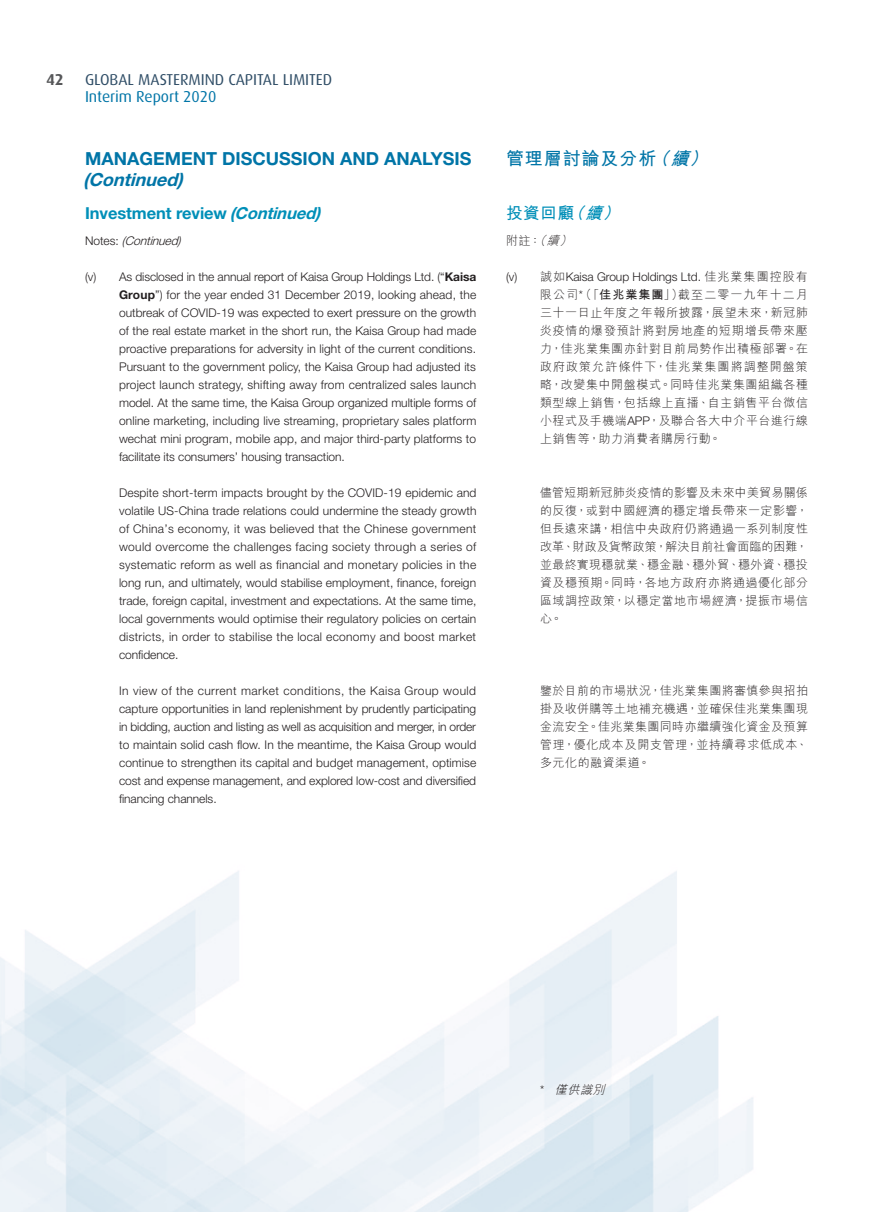
<style>
.page{position:relative;width:893px;height:1212px;background:#fff}
.page>*{position:absolute;margin:0;border:0;box-sizing:border-box;transform-origin:0 0}
.Heading_1{font:700 18px/21px "Helvetica Neue LT Std";color:#0075a7}
.C_Heading_1{font:700 18px "M Hei HK";letter-spacing:.05em;color:#0075a7}
.Heading_2{font:700 16.5px "Helvetica Neue LT Std";letter-spacing:-.005em;color:#008fb8}
.C_Heading_2{font:700 16.5px "M Hei HK";color:#008fb8}
.t1{font:15.75px "Dax";letter-spacing:-.005em;color:#304e67}
.t2{font:15.75px "Dax";letter-spacing:-.005em;color:#0075a7}
.t3{font:700 15.75px "Dax";color:#57585a}
.Notes{font:300 12px/18px "Helvetica Neue LT Std";letter-spacing:-.005em;color:#231f20;text-align:justify}
.C_Notes{font:300 12px/18px "M Hei HK";letter-spacing:.05em;color:#231f20;text-align:justify}
.Notes-2{font:italic 300 12px "Helvetica Neue LT Std";color:#231f20}
.t4{font:italic 300 12px "M Hei HK";color:#231f20}
.s1{font-style:italic}
.s2{font-style:normal}
.s3{font-weight:700}
.s4{font-family:"Helvetica Neue LT Std"}
.s5{font-family:"Helvetica Neue LT Std";font-style:normal}
</style>
<div class="page">
<h3 class="t3" style="left:46px;top:71px;width:19px">42</h3>
<h3 class="t1" style="left:85px;top:71px;width:249px">GLOBAL MASTERMIND CAPITAL LIMITED</h3>
<h3 class="t2" style="left:85px;top:87px;width:133px">Interim Report 2020</h3>
<p class="Heading_1" style="left:83px;top:148px;width:390px">MANAGEMENT DISCUSSION AND ANALYSIS <span class="s1">(Continued)</span></p>
<p class="Heading_2" style="left:85px;top:203px;width:237px">Investment review <span class="s1">(Continued)</span></p>
<p class="Notes-2" style="left:85px;top:234px;width:98px"><span class="s2">N o t e s :</span> (Continued)</p>
<p class="Notes" style="left:119px;top:268px;width:359px;text-indent:-34px">(v) As disclosed in the annual report of Kaisa Group Holdings Ltd. (“<span class="s3">Kaisa Group</span>”) for the year ended 31 December 2019, looking ahead, the outbreak of COVID-19 was expected to exert pressure on the growth of the real estate market in the short run, the Kaisa Group had made proactive preparations for adversity in light of the current conditions.<br>Pursuant to the government policy, the Kaisa Group had adjusted its project launch strategy, shifting away from centralized sales launch model. At the same time, the Kaisa Group organized multiple forms of online marketing, including live streaming, proprietary sales platform wechat mini program, mobile app, and major third-party platforms to facilitate its consumers’ housing transaction.</p>
<p class="Notes" style="left:119px;top:484px;width:359px">Despite short-term impacts brought by the COVID-19 epidemic and volatile US-China trade relations could undermine the steady growth of China’s economy, it was believed that the Chinese government would overcome the challenges facing society through a series of systematic reform as well as financial and monetary policies in the long run, and ultimately, would stabilise employment, finance, foreign trade, foreign capital, investment and expectations. At the same time, local governments would optimise their regulatory policies on certain districts, in order to stabilise the local economy and boost market confidence.</p>
<p class="Notes" style="left:119px;top:682px;width:359px">In view of the current market conditions, the Kaisa Group would capture opportunities in land replenishment by prudently participating in bidding, auction and listing as well as acquisition and merger, in order to maintain solid cash flow. In the meantime, the Kaisa Group would continue to strengthen its capital and budget management, optimise cost and expense management, and explored low-cost and diversified financing channels.</p>
<p class="C_Heading_1" style="left:506px;top:145px;width:209px">管理層討論及分析<span class="s1">（續）</span></p>
<p class="C_Heading_2" style="left:506px;top:201px;width:120px">投資回顧<span class="s1">（續）</span></p>
<p class="C_Notes" style="left:506px;top:232px;width:70px">附註：<span class="s1">（續）</span></p>
<p class="C_Notes" style="left:540px;top:268px;width:269px;text-indent:-34px"><span class="s4">(v)</span> 誠如<span class="s4">Kaisa Group Holdings Ltd.</span> 佳兆業集團控股有限公司<span class="s4">*</span>（「<span class="s3">佳兆業集團</span>」）截至二零一九年十二月三十一日止年度之年報所披露，展望未來，新冠肺炎疫情的爆發預計將對房地產的短期增長帶來壓力，佳兆業集團亦針對目前局勢作出積極部署。在政府政策允許條件下，佳兆業集團將調整開盤策略，改變集中開盤模式。同時佳兆業集團組織各種類型線上銷售，包括線上直播、自主銷售平台微信小程式及手機端<span class="s4">APP</span>，及聯合各大中介平台進行線上銷售等，助力消費者購房行動。</p>
<p class="C_Notes" style="left:540px;top:484px;width:269px">儘管短期新冠肺炎疫情的影響及未來中美貿易關係的反復，或對中國經濟的穩定增長帶來一定影響，但長遠來講，相信中央政府仍將通過一系列制度性改革、財政及貨幣政策，解決目前社會面臨的困難，並最終實現穩就業、穩金融、穩外貿、穩外資、穩投資及穩預期。同時，各地方政府亦將通過優化部分區域調控政策，以穩定當地市場經濟，提振市場信心。</p>
<p class="C_Notes" style="left:540px;top:682px;width:269px">鑒於目前的市場狀況，佳兆業集團將審慎參與招拍掛及收併購等土地補充機遇，並確保佳兆業集團現金流安全。佳兆業集團同時亦繼續強化資金及預算管理，優化成本及開支管理，並持續尋求低成本、多元化的融資渠道。</p>
<p class="t4" style="left:540px;top:1084px;width:69px"><span class="s5">*</span> 僅供識別</p>
</div>
